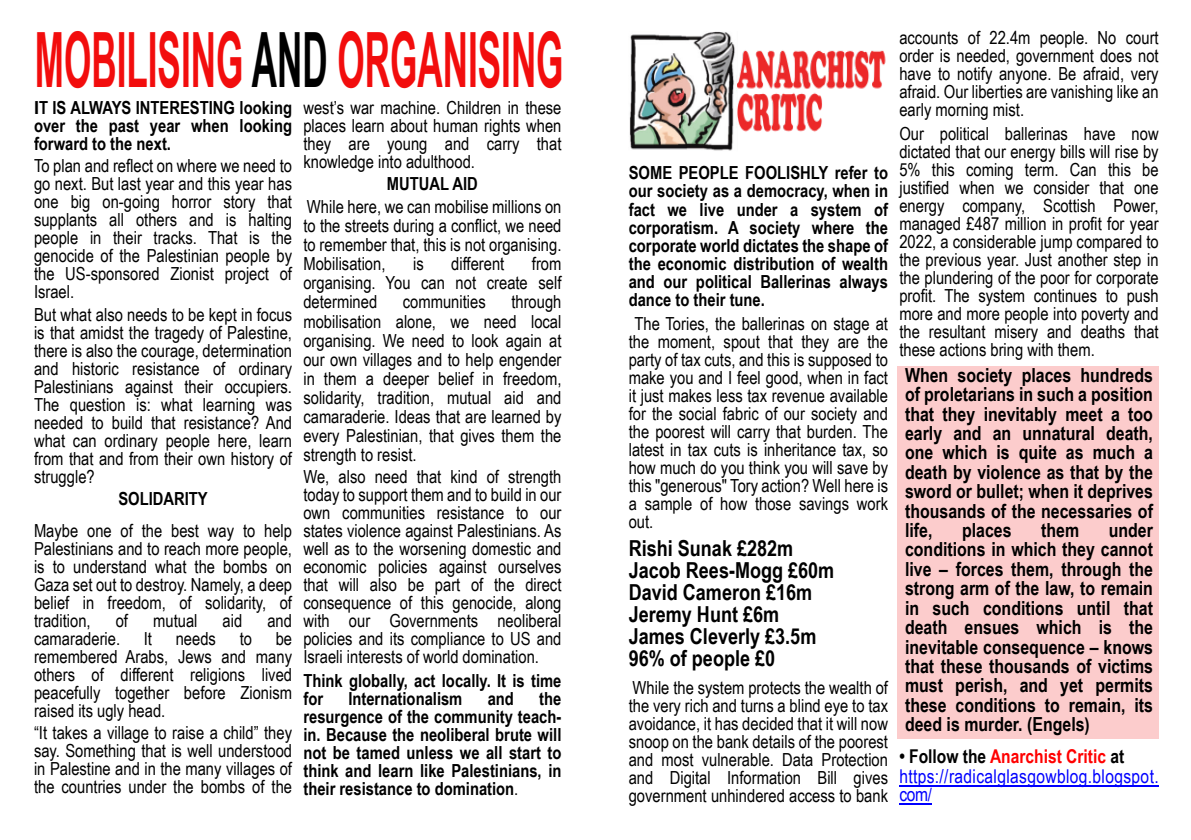
<style>
.page{position:relative;width:1191px;height:840px;background:#fff}
.page>*{position:absolute;margin:0;border:0;box-sizing:border-box;transform-origin:0 0}
.t1{font:700 76.2px "Arial Narrow";color:#f20d0d;scale:.56 1}
.t2{font:700 22px/22px "Arial Narrow";color:#000}
.t3{font:700 19.4px/19.4px "Arial Narrow";color:#000;text-align:justify}
.t4{font:19px/20px "Arial Narrow";letter-spacing:.02em;color:#00f}
.t5{font:18px/18px "Arial Narrow";color:#000;text-align:justify}
.t6{font:700 18px/18px "Arial Narrow";color:#000;text-align:justify}
.s1{color:#000}
.s2{font-family:"Arial"}
.s3{font-weight:400}
.s4{font-size:19px}
.s5{font-weight:700;color:#000}
.s6{font-weight:700;color:#f00}
.s7{font-size:18px}
</style>
<div class="page">
<div style="left:897px;top:366px;width:261px;height:372px;background:#fccccc"></div>
<hr style="left:899px;top:784px;width:259px;height:2px;background:#00f">
<hr style="left:899px;top:802px;width:28px;height:2px;background:#00f">
<img style="left:629px;top:31px;width:256px;height:120px">
<h1 class="t1" style="left:35px;top:31px;width:945px">MOBILISING <span class="s1">AND</span> ORGANISING</h1>
<p class="t6" style="left:34px;top:100px;width:259px"><span class="s2">I</span>T IS ALWAYS INTERESTING looking over the past year when looking forward to the next.</p>
<p class="t5" style="left:34px;top:158px;width:259px">To plan and reflect on where we need to go next. But last year and this year has one big on-going horror story that supplants all others and is halting people in their tracks. That is the genocide of the Palestinian people by the US-sponsored Zionist project of Israel.</p>
<p class="t5" style="left:34px;top:306px;width:259px">But what also needs to be kept in focus is that amidst the tragedy of Palestine, there is also the courage, determination and historic resistance of ordinary Palestinians against their occupiers.<br>The question is: what learning was needed to build that resistance? And what can ordinary people here, learn from that and from their own history of struggle?</p>
<p class="t6" style="left:118px;top:490px;width:91px">SOLIDARITY</p>
<p class="t5" style="left:34px;top:522px;width:259px">Maybe one of the best way to help Palestinians and to reach more people, is to understand what the bombs on Gaza set out to destroy. Namely, a deep belief in freedom, of solidarity, of tradition,</p>
<p class="t5" style="left:116px;top:612px;width:14px">of</p>
<p class="t5" style="left:153px;top:612px;width:46px">mutual</p>
<p class="t5" style="left:223px;top:612px;width:21px">aid</p>
<p class="t5" style="left:267px;top:612px;width:26px">and</p>
<p class="t5" style="left:34px;top:630px;width:88px">camaraderie.</p>
<p class="t5" style="left:144px;top:630px;width:10px">It</p>
<p class="t5" style="left:176px;top:630px;width:42px">needs</p>
<p class="t5" style="left:240px;top:630px;width:14px">to</p>
<p class="t5" style="left:34px;top:630px;width:259px;text-indent:242px">be remembered Arabs, Jews and many others of different religions lived peacefully together before Zionism raised its ugly head.</p>
<p class="t5" style="left:34px;top:724px;width:259px">“It takes a village to raise a child” they say. Something that is well understood in Palestine and in the many villages of the countries under the bombs of the</p>
<p class="t5" style="left:303px;top:100px;width:259px">west’s war machine. Children in these places learn about human rights when they are young and carry that knowledge into adulthood.</p>
<p class="t6" style="left:387px;top:176px;width:93px">MUTUAL AID</p>
<p class="t5" style="left:303px;top:199px;width:259px;line-height:19px">While here, we can mobilise millions on to the streets during a conflict, we need to remember that, this is not organising.<br>Mobilisation,</p>
<p class="t5" style="left:303px;top:256px;width:259px;line-height:19px;text-indent:228px">from organising. You can not create self determined</p>
<p class="t5" style="left:413px;top:256px;width:12px">is</p>
<p class="t5" style="left:451px;top:256px;width:55px">different</p>
<p class="t5" style="left:303px;top:294px;width:259px;line-height:19px;text-indent:208px">through mobilisation alone, we need local organising. We need to look again at our own villages and to help engender in them a deeper belief in freedom, solidarity, tradition, mutual aid and camaraderie. Ideas that are learned by every Palestinian, that gives them the strength to resist.</p>
<p class="t5" style="left:303px;top:468px;width:259px">We, also need that kind of strength today to support them and to build in our own communities resistance to our states violence against Palestinians. As well as to the worsening domestic and economic policies against ourselves that will also be part of the direct consequence of this genocide, along with our Governments neoliberal policies and its compliance to US and Israeli interests of world domination.</p>
<p class="t6" style="left:303px;top:672px;width:259px">Think globally, act locally. It is time for</p>
<p class="t5" style="left:403px;top:294px;width:84px">communities</p>
<p class="t6" style="left:303px;top:690px;width:259px;text-indent:236px">the resurgence of the community teach&shy;in. Because the neoliberal brute will not be tamed unless we all start to think and learn like Palestinians, in their resistance to domination<span class="s3">.</span></p>
<p class="t6" style="left:348px;top:690px;width:116px">Internationalism</p>
<p class="t6" style="left:488px;top:690px;width:28px">and</p>
<p class="t6" style="left:629px;top:166px;width:261px">SOME PEOPLE FOOLISHLY refer to our society as a democracy, when in fact we live under a system of corporatism. A society where the corporate world dictates the shape of the economic distribution of wealth and our political Ballerinas always dance to their tune.</p>
<p class="t5" style="left:629px;top:316px;width:261px;text-indent:6px">The Tories, the ballerinas on stage at the moment, spout that they are the party of tax cuts, and this is supposed to make you and I feel good, when in fact it just makes less tax revenue available for the social fabric of our society and the poorest will carry that burden. The latest in tax cuts is inheritance tax, so how much do you think you will save by this "generous" Tory action? Well here is a sample of how those savings work out.</p>
<p class="t2" style="left:629px;top:539px;width:207px">Rishi Sunak £282m<br>Jacob Rees-Mogg £60m<br>David Cameron £16m<br>Jeremy Hunt £6m<br>James Cleverly £3.5m<br>96% of people £0</p>
<p class="t5" style="left:629px;top:680px;width:261px">While the system protects the wealth of the very rich and turns a blind eye to tax avoidance, it has decided that it will now snoop on the bank details of the poorest and most vulnerable. Data Protection and Digital Information Bill gives government unhindered access to bank</p>
<p class="t5" style="left:899px;top:30px;width:261px">accounts of 22.4m people. No court order is needed, government does not have to notify anyone. Be afraid, very afraid. Our liberties are vanishing like an early morning mist.</p>
<p class="t5" style="left:899px;top:126px;width:261px">Our political ballerinas have now dictated that our energy bills will rise by 5% this coming term. Can this be justified when we consider that one energy company, Scottish Power, managed £487 million in profit for year 2022, a considerable jump compared to the previous year. Just another step in the plundering of the poor for corporate profit. The system continues to push more and more people into poverty and the resultant misery and deaths that these actions bring with them.</p>
<p class="t3" style="left:905px;top:367px;width:249px">When society places hundreds of proletarians in such a position that they inevitably meet a too early and an unnatural death, one which is quite as much a death by violence as that by the sword or bullet; when it deprives thousands of the necessaries of life,</p>
<p class="t3" style="left:905px;top:522px;width:249px;text-indent:204px">under conditions in which they cannot live – forces them, through the strong arm of the law, to remain in such conditions until that death ensues which is the inevitable consequence – knows that these thousands of victims must perish, and yet permits these conditions to remain, its deed is murder. (Engels<span class="s4">)</span></p>
<p class="t4" style="left:899px;top:748px;width:261px"><span class="s5">• Follow the</span> <span class="s6">Anarchist Critic</span> <span class="s5">at </span>https://radicalglasgowblog.blogspot.</p>
<p class="t4" style="left:899px;top:786px;width:34px">com<span class="s7">/</span></p>
<p class="t3" style="left:962px;top:522px;width:51px">places</p>
<p class="t3" style="left:1041px;top:522px;width:40px">them</p>
</div>
